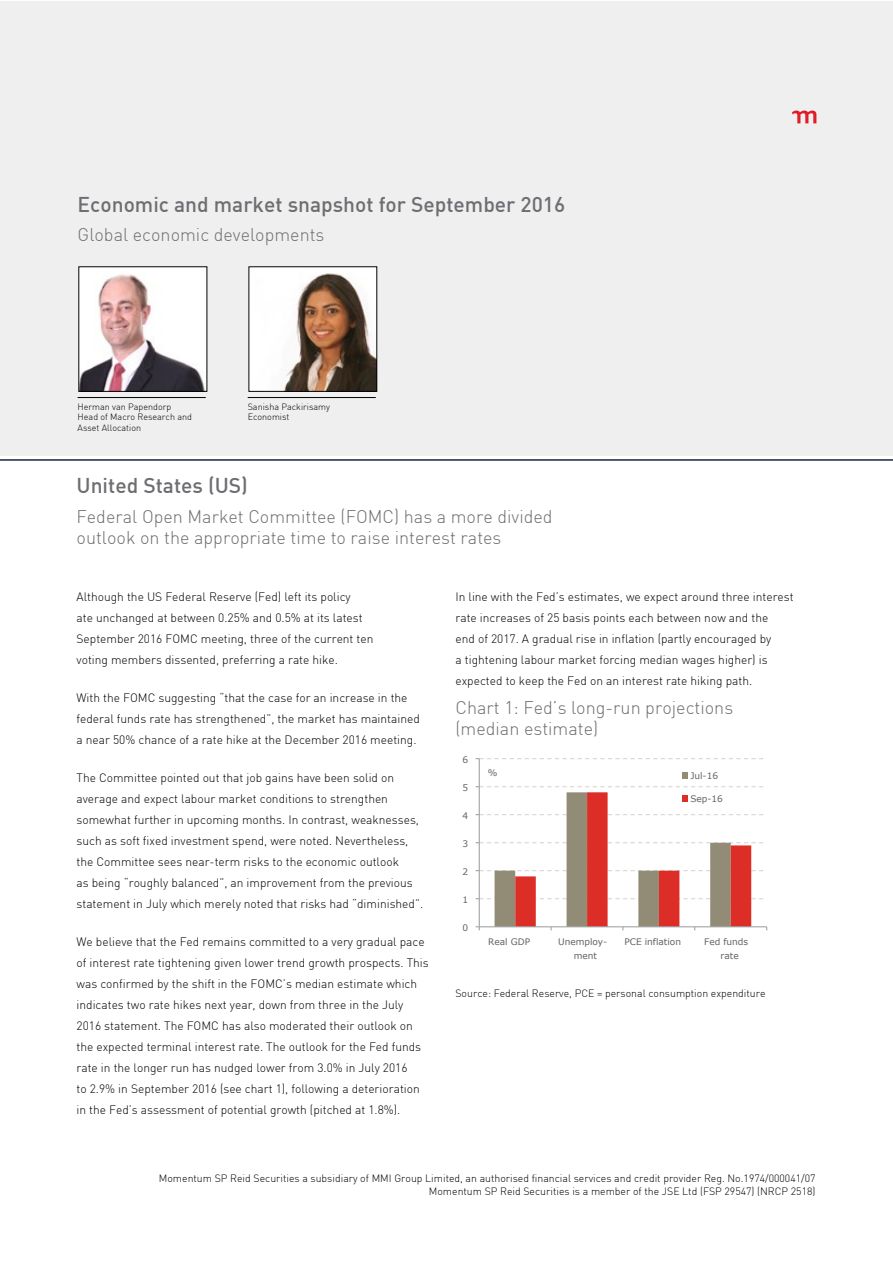
<style>
.page{position:relative;width:893px;height:1263px;background:#fff}
.page>*{position:absolute;margin:0;border:0;box-sizing:border-box;transform-origin:0 0}
.t1{font:21px "DIN Medium";color:#6d6e71}
.t2{font:18px/21px "DIN Light";color:#6d6e71}
.t3{font:12px/21px "DIN Light";color:#000}
.t4{font:10.5px/12.6px "DIN Light";color:#000;text-align:right}
.t5{font:9px/10.8px "DIN Light";color:#000}
.t6{font:9px/13.8px "Verdana";letter-spacing:-.005em;color:#626366}
</style>
<div class="page">
<div style="left:0;top:1px;width:892px;height:454px;background:#efeff0"></div>
<hr style="left:78px;top:397px;width:128px;height:1px;background:#000">
<hr style="left:248px;top:397px;width:128px;height:1px;background:#000">
<img style="left:81px;top:269px;width:124px;height:121px">
<div style="left:79px;top:267px;width:128px;height:125px;border:1px solid #000"></div>
<img style="left:251px;top:269px;width:124px;height:121px">
<div style="left:249px;top:267px;width:128px;height:125px;border:1px solid #000"></div>
<hr style="left:0;top:459px;width:892px;height:2px;background:#16234a">
<hr style="left:479px;top:759px;width:1px;height:168px;background:#9fa1a4">
<svg style="left:476px;top:758px;width:288px;height:1px"></svg>
<svg style="left:682px;top:772px;width:6px;height:6px"></svg>
<svg style="left:476px;top:786px;width:291px;height:144px"></svg>
<svg style="left:792px;top:111px;width:24px;height:12px"></svg>
<h1 class="t1" style="left:78px;top:191px;width:489px">Economic and market snapshot for September 2016</h1>
<h2 class="t2" style="left:78px;top:224px;width:248px">Global economic developments</h2>
<p class="t5" style="left:78px;top:401px;width:116px">Herman van Papendorp<br>Head of Macro Research and<br>Asset Allocation</p>
<p class="t5" style="left:248px;top:401px;width:84px">Sanisha Packirisamy<br>Economist</p>
<h1 class="t1" style="left:77px;top:472px;width:173px">United States (US)</h1>
<h2 class="t2" style="left:77px;top:505px;width:478px">Federal Open Market Committee (FOMC) has a more divided outlook on the appropriate time to raise interest rates</h2>
<p class="t3" style="left:77px;top:586px;width:298px">Although the US Federal Reserve (Fed) left its policy<br>ate unchanged at between 0.25% and 0.5% at its latest September 2016 FOMC meeting, three of the current ten voting members dissented, preferring a rate hike.</p>
<p class="t3" style="left:77px;top:687px;width:345px">With the FOMC suggesting “that the case for an increase in the federal funds rate has strengthened”, the market has maintained a near 50% chance of a rate hike at the December 2016 meeting.</p>
<p class="t3" style="left:77px;top:767px;width:348px">The Committee pointed out that job gains have been solid on average and expect labour market conditions to strengthen somewhat further in upcoming months. In contrast, weaknesses, such as soft fixed investment spend, were noted. Nevertheless, the Committee sees near-term risks to the economic outlook<br>as being “roughly balanced”, an improvement from the previous statement in July which merely noted that risks had “diminished”.</p>
<p class="t3" style="left:77px;top:931px;width:354px">We believe that the Fed remains committed to a very gradual pace of interest rate tightening given lower trend growth prospects. This was confirmed by the shift in the FOMC’s median estimate which indicates two rate hikes next year, down from three in the July 2016 statement. The FOMC has also moderated their outlook on the expected terminal interest rate. The outlook for the Fed funds rate in the longer run has nudged lower from 3.0% in July 2016<br>to 2.9% in September 2016 (see chart 1), following a deterioration in the Fed’s assessment of potential growth (pitched at 1.8%).</p>
<p class="t3" style="left:455px;top:586px;width:340px">In line with the Fed’s estimates, we expect around three interest rate increases of 25 basis points each between now and the<br>end of 2017. A gradual rise in inflation (partly encouraged by<br>a tightening labour market forcing median wages higher) is expected to keep the Fed on an interest rate hiking path.</p>
<h2 class="t2" style="left:455px;top:697px;width:279px">Chart 1: Fed’s long-run projections (median estimate)</h2>
<p class="t6" style="left:462px;top:752px;width:7px">6</p>
<p class="t6" style="left:462px;top:780px;width:7px">5</p>
<p class="t6" style="left:462px;top:808px;width:7px">4</p>
<p class="t6" style="left:462px;top:836px;width:7px">3</p>
<p class="t6" style="left:462px;top:864px;width:7px">2</p>
<p class="t6" style="left:462px;top:892px;width:7px">1</p>
<p class="t6" style="left:462px;top:920px;width:7px">0</p>
<p class="t6" style="left:488px;top:766px;width:11px">%</p>
<p class="t6" style="left:690px;top:768px;width:29px">Jul-16</p>
<p class="t6" style="left:690px;top:792px;width:34px">Sep-16</p>
<p class="t6" style="left:488px;top:934px;width:43px">Real GDP</p>
<p class="t6" style="left:574px;top:934px;width:35px;text-indent:-16px">Unemploy&shy;ment</p>
<p class="t6" style="left:624px;top:934px;width:58px">PCE inflation</p>
<p class="t6" style="left:721px;top:934px;width:29px;text-indent:-16px">Fed funds rate</p>
<p class="t4" style="left:455px;top:987px;width:312px">Source: Federal Reserve, PCE = personal consumption expenditure</p>
<p class="t4" style="left:159px;top:1172px;width:658px">Momentum SP Reid Securities a subsidiary of MMI Group Limited, an authorised financial services and credit provider Reg. No.1974/000041/07<br>Momentum SP Reid Securities is a member of the JSE Ltd (FSP 29547) (NRCP 2518)</p>
</div>
